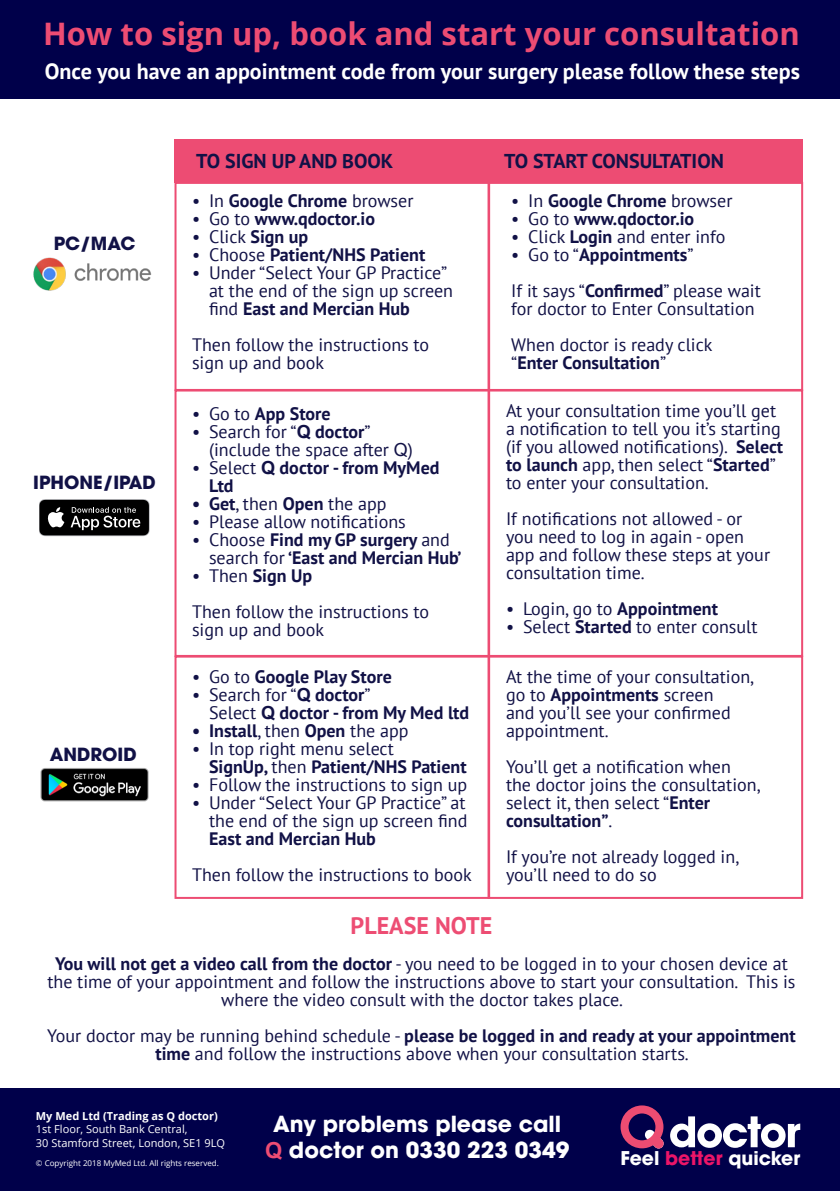
<style>
.page{position:relative;width:840px;height:1191px;background:#fff}
.page>*{position:absolute;margin:0;border:0;box-sizing:border-box;transform-origin:0 0}
.t1{font:700 31px "Open Sans";color:#ed4c73}
.t2{font:700 24px "PT Sans";color:#ed4d73}
.t3{font:700 22px "PT Sans";color:#fff}
.t4{font:700 22px "Avant Garde LT";color:#fff}
.t5{font:700 20px "PT Sans";color:#111146}
.t6{font:700 18.8px "Avant Garde LT";color:#fff}
.t7{font:18px/18px "PT Sans";color:#111146}
.t8{font:700 18px/18px "PT Sans";color:#111146}
.t9{font:700 18px "Avant Garde LT";color:#111146}
.t10{font:11px "Open Sans";color:#fff}
.t11{font:700 11px "Open Sans";color:#fff}
.t12{font:8px "Open Sans";color:#fff}
.s1{font-weight:400}
.s2{font-weight:700}
.s3{font-family:"Arial";font-weight:700}
.s4{font-family:"Arial"}
.s5{font-family:"Arial";color:#ed4c73}
.s6{color:#ec1568}
</style>
<div class="page">
<div style="left:0;top:0;width:839px;height:98px;background:#00004a"></div>
<div style="left:0;top:1089px;width:839px;height:102px;background:#00004a"></div>
<svg style="left:670px;top:1116px;width:129px;height:31px"></svg>
<svg style="left:620px;top:1105px;width:43px;height:43px"></svg>
<div style="left:174px;top:182px;width:316px;height:209px;border:2px solid #ed4c73"></div>
<div style="left:487px;top:182px;width:315px;height:209px;border:2px solid #ed4c73"></div>
<div style="left:174px;top:389px;width:316px;height:268px;border:2px solid #ed4c73"></div>
<div style="left:487px;top:389px;width:315px;height:268px;border:2px solid #ed4c73"></div>
<div style="left:174px;top:655px;width:316px;height:244px;border:2px solid #ed4c73"></div>
<div style="left:487px;top:655px;width:315px;height:244px;border:2px solid #ed4c73"></div>
<img style="left:33px;top:257px;width:119px;height:34px">
<svg style="left:39px;top:499px;width:111px;height:37px;background:#323232"></svg>
<img style="left:40px;top:768px;width:109px;height:34px">
<div style="left:174px;top:139px;width:628px;height:44px;background:#ed4c73"></div>
<p class="t1" style="left:43px;top:12px;width:757px">How to sign up, book and start your consultation</p>
<p class="t3" style="left:45px;top:56px;width:756px">Once you have an appointment code from your surgery please follow these steps</p>
<p class="t9" style="left:54px;top:232px;width:83px">PC/MAC</p>
<p class="t9" style="left:33px;top:471px;width:124px">IPHONE/IPAD</p>
<p class="t9" style="left:50px;top:742px;width:88px">ANDROID</p>
<p class="t5" style="left:196px;top:148px;width:198px">TO SIGN UP AND BOOK</p>
<p class="t5" style="left:504px;top:148px;width:221px">TO START CONSULTATION</p>
<p class="t8" style="left:192px;top:191px;width:223px"><span class="s1">• In</span> Google Chrome <span class="s1">browser</span></p>
<p class="t8" style="left:192px;top:209px;width:184px"><span class="s1">• Go to</span> www.qdoctor.io</p>
<p class="t7" style="left:192px;top:227px;width:118px">• Click <span class="s2">Sign up</span></p>
<p class="t8" style="left:192px;top:245px;width:235px"><span class="s1">• Choose</span> Patient/NHS Patient</p>
<p class="t7" style="left:209px;top:263px;width:245px;text-indent:-17px">• Under “Select Your GP Practice” at the end of the sign up screen find <span class="s2">East and Mercian Hub</span></p>
<p class="t7" style="left:192px;top:335px;width:238px">Then follow the instructions to</p>
<p class="t7" style="left:192px;top:353px;width:133px">sign up and book</p>
<p class="t8" style="left:192px;top:404px;width:140px"><span class="s1">• Go to</span> App Store</p>
<p class="t7" style="left:209px;top:422px;width:205px;text-indent:-17px">• Search for “<span class="s3">Q</span> <span class="s2">doctor</span>” (include the space after <span class="s4">Q</span>)</p>
<p class="t8" style="left:209px;top:458px;width:232px;text-indent:-17px"><span class="s1">• Select</span> <span class="s4">Q</span> doctor - from MyMed<br>Ltd</p>
<p class="t7" style="left:192px;top:494px;width:196px"><span class="s2">• Get</span>, then <span class="s2">Open</span> the app</p>
<p class="t7" style="left:192px;top:512px;width:215px">• Please allow notifications</p>
<p class="t8" style="left:209px;top:530px;width:254px;text-indent:-17px"><span class="s1">• Choose</span> Find my GP surgery <span class="s1">and search for</span> ‘East and Mercian Hub’</p>
<p class="t8" style="left:192px;top:566px;width:122px"><span class="s1">• Then</span> Sign Up</p>
<p class="t7" style="left:192px;top:602px;width:238px">Then follow the instructions to</p>
<p class="t7" style="left:192px;top:620px;width:133px">sign up and book</p>
<p class="t8" style="left:192px;top:667px;width:201px"><span class="s1">• Go to</span> Google Play Store</p>
<p class="t8" style="left:209px;top:685px;width:261px;text-indent:-17px"><span class="s1">• Search for “</span><span class="s4">Q</span> doctor<span class="s1">”<br>Select</span> <span class="s4">Q</span> doctor - from My Med ltd</p>
<p class="t8" style="left:192px;top:721px;width:218px">• Install<span class="s1">, then</span> Open <span class="s1">the app</span></p>
<p class="t7" style="left:209px;top:739px;width:259px;text-indent:-17px">• In top right menu select<br><span class="s2">SignUp,</span> then <span class="s2">Patient/NHS Patient</span></p>
<p class="t7" style="left:192px;top:775px;width:277px">• Follow the instructions to sign up</p>
<p class="t7" style="left:209px;top:793px;width:260px;text-align:justify;text-indent:-17px">• Under “Select Your GP Practice” at the end of the sign up screen find <span class="s2">East and Mercian Hub</span></p>
<p class="t7" style="left:192px;top:865px;width:281px">Then follow the instructions to book</p>
<p class="t8" style="left:511px;top:191px;width:223px"><span class="s1">• In</span> Google Chrome <span class="s1">browser</span></p>
<p class="t8" style="left:511px;top:209px;width:184px"><span class="s1">• Go to</span> www.qdoctor.io</p>
<p class="t7" style="left:511px;top:227px;width:215px">• Click <span class="s2">Login</span> and enter info</p>
<p class="t8" style="left:511px;top:245px;width:184px"><span class="s1">• Go to “</span>Appointments<span class="s1">”</span></p>
<p class="t7" style="left:511px;top:281px;width:251px">If it says “<span class="s2">Confirmed</span>” please wait for doctor to Enter Consultation</p>
<p class="t7" style="left:511px;top:335px;width:203px">When doctor is ready click</p>
<p class="t8" style="left:511px;top:353px;width:156px"><span class="s1">“</span>Enter Consultation<span class="s1">”</span></p>
<p class="t7" style="left:505px;top:401px;width:278px">At your consultation time you’ll get a notification to tell you it’s starting (if you allowed notifications). <span class="s2">Select to launch</span> app, then select “<span class="s2">Started</span>” to enter your consultation.</p>
<p class="t7" style="left:505px;top:509px;width:265px">If notifications not allowed - or you need to log in again - open app and follow these steps at your consultation time.</p>
<p class="t7" style="left:505px;top:599px;width:213px">• Login, go to <span class="s2">Appointment</span></p>
<p class="t7" style="left:505px;top:617px;width:253px">• Select <span class="s2">Started</span> to enter consult</p>
<p class="t7" style="left:505px;top:667px;width:249px">At the time of your consultation, go to <span class="s2">Appointments</span> screen<br>and you’ll see your confirmed appointment.</p>
<p class="t7" style="left:505px;top:757px;width:256px">You’ll get a notification when<br>the doctor joins the consultation, select it, then select “<span class="s2">Enter consultation”</span>.</p>
<p class="t7" style="left:505px;top:847px;width:235px">If you’re not already logged in, you’ll need to do so</p>
<p class="t2" style="left:350px;top:909px;width:143px">PLEASE NOTE</p>
<p class="t7" style="left:47px;top:954px;width:749px;text-align:center"><span class="s2">You will not get a video call from the doctor</span> - you need to be logged in to your chosen device at the time of your appointment and follow the instructions above to start your consultation. This is where the video consult with the doctor takes place.</p>
<p class="t7" style="left:47px;top:1026px;width:749px;text-align:center">Your doctor may be running behind schedule - <span class="s2">please be logged in and ready at your appointment time</span> and follow the instructions above when your consultation starts.</p>
<p class="t11" style="left:36px;top:1107px;width:183px">My Med Ltd (Trading as Q doctor)</p>
<p class="t10" style="left:36px;top:1121px;width:153px">1st Floor, South Bank Central,</p>
<p class="t10" style="left:36px;top:1135px;width:191px">30 Stamford Street, London, SE1 9LQ</p>
<p class="t12" style="left:36px;top:1158px;width:184px">© Copyright 2018 MyMed Ltd. All rights reserved.</p>
<p class="t4" style="left:273px;top:1109px;width:289px">Any problems please call</p>
<p class="t4" style="left:265px;top:1135px;width:305px"><span class="s5">Q</span> doctor on 0330 223 0349</p>
<p class="t6" style="left:620px;top:1145px;width:181px">Feel <span class="s6">better</span> quicker</p>
</div>
